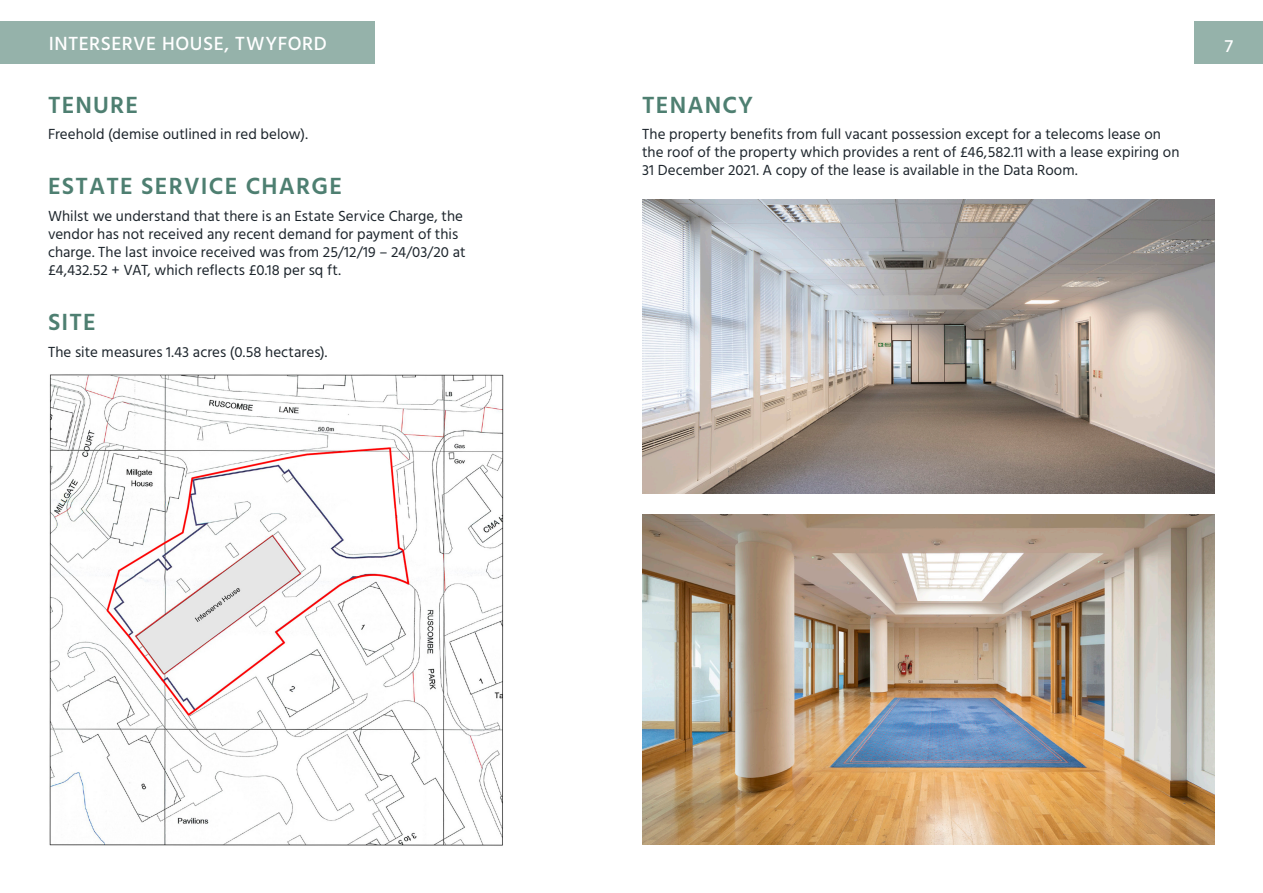
<style>
.page{position:relative;width:1263px;height:893px;background:#fff}
.page>*{position:absolute;margin:0;border:0;box-sizing:border-box;transform-origin:0 0}
.t1{font:600 24px "Hind";letter-spacing:.05em;color:#4e7f71}
.t2{font:500 19.5px "Hind";letter-spacing:.03em;color:#fff}
.t3{font:500 18px "Hind";color:#fff}
.Bullets{font:15px/18px "Hind";letter-spacing:.005em;color:#1d252c}
</style>
<div class="page">
<img style="left:49px;top:374px;width:455px;height:472px">
<img style="left:642px;top:514px;width:573px;height:331px">
<img style="left:642px;top:200px;width:573px;height:293px">
<div style="left:0;top:21px;width:375px;height:43px;background:#95b2aa"></div>
<div style="left:1195px;top:21px;width:68px;height:43px;background:#95b2aa"></div>
<h2 class="t2" style="left:49px;top:30px;width:279px">INTERSERVE HOUSE, TWYFORD</h2>
<p class="t3" style="left:1225px;top:34px;width:10px">7</p>
<p class="t1" style="left:48px;top:88px;width:92px">TENURE</p>
<p class="Bullets" style="left:48px;top:126px;width:261px">Freehold (demise outlined in red below).</p>
<p class="t1" style="left:48px;top:170px;width:296px">ESTATE SERVICE CHARGE</p>
<p class="Bullets" style="left:48px;top:208px;width:419px">Whilst we understand that there is an Estate Service Charge, the vendor has not received any recent demand for payment of this charge. The last invoice received was from 25/12/19 – 24/03/20 at £4,432.52 + VAT, which reflects £0.18 per sq ft.</p>
<p class="t1" style="left:48px;top:305px;width:49px">SITE</p>
<p class="Bullets" style="left:48px;top:343px;width:281px">The site measures 1.43 acres (0.58 hectares).</p>
<p class="t1" style="left:642px;top:88px;width:113px">TENANCY</p>
<p class="Bullets" style="left:642px;top:126px;width:539px">The property benefits from full vacant possession except for a telecoms lease on the roof of the property which provides a rent of £46,582.11 with a lease expiring on<br>31 December 2021. A copy of the lease is available in the Data Room.</p>
</div>
